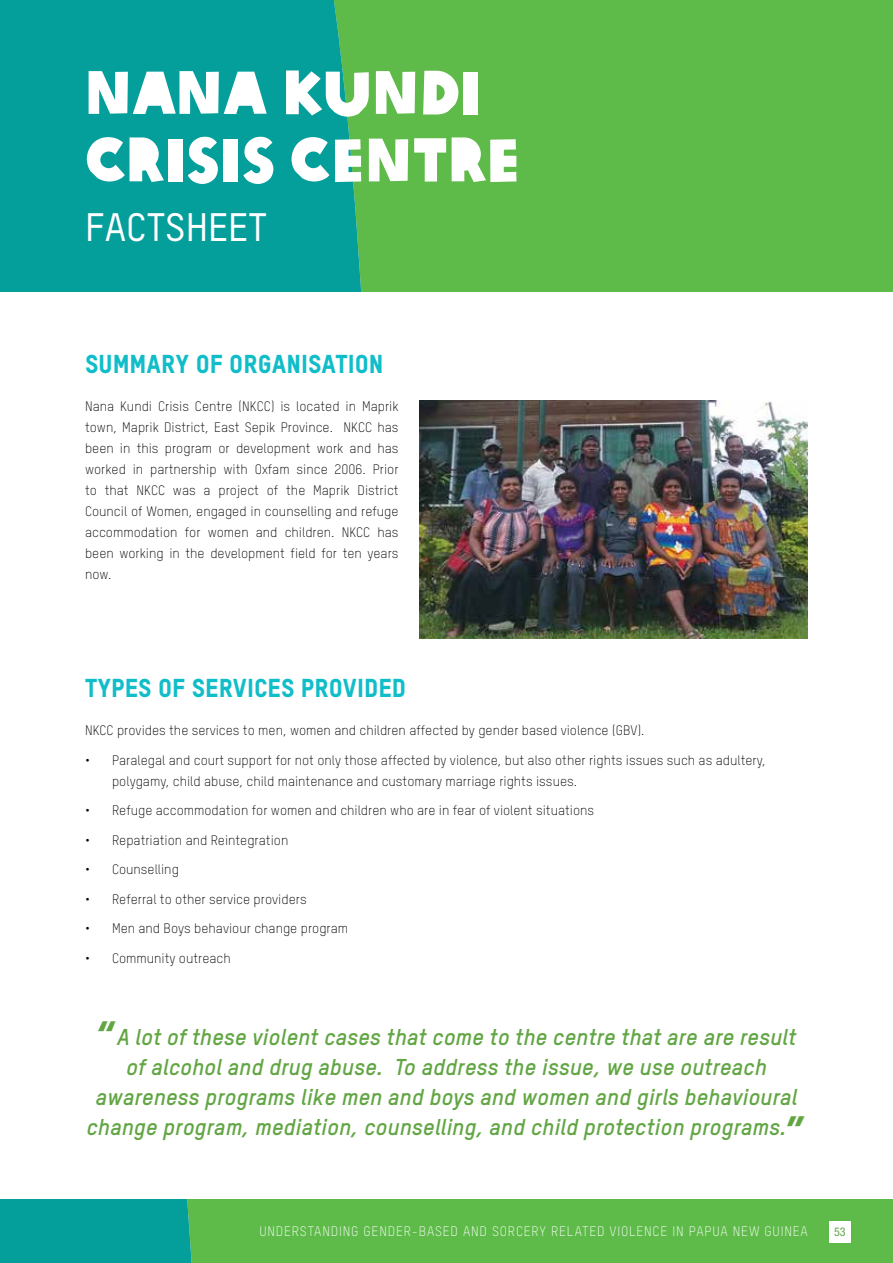
<style>
.page{position:relative;width:893px;height:1263px;background:#fff}
.page>*{position:absolute;margin:0;border:0;box-sizing:border-box;transform-origin:0 0}
.t1{font:60px/67.5px "Oxfam Global Headline";color:#fff}
.t2{font:500 39px "Oxfam TSTARPRO";color:#fff}
.t3{font:25.5px "Oxfam TSTARPRO Headline";color:#10bdc8}
.t4{font:italic 700 22.5px/30px "Oxfam TSTARPRO";color:#62a644;text-align:center}
.t5{font:300 13.5px/21px "Oxfam TSTARPRO";color:#000;text-align:justify}
.t6{font:300 13.5px "Oxfam TSTARPRO";letter-spacing:.06em;color:#fff}
.t7{font:condensed 12px "Helvetica Neue LT Std";color:#62a644}
.s1{font-family:"Oxfam TSTARPRO Headline";font-weight:400;font-style:normal;font-size:43.5px}
</style>
<div class="page">
<div style="left:223px;top:1199px;width:670px;height:64px;background:#5ebb49"></div>
<svg style="left:0;top:1199px;width:223px;height:64px;background:#11a28e"></svg>
<div style="left:829px;top:1221px;width:21px;height:21px;background:#fff"></div>
<div style="left:393px;top:0;width:500px;height:291px;background:#5ebb49"></div>
<svg style="left:0;top:0;width:393px;height:291px;background:#0ea191"></svg>
<img style="left:420px;top:400px;width:388px;height:239px">
<h1 class="t1" style="left:85px;top:53px;width:437px">NANA KUNDI<br>CRISIS CENTRE</h1>
<h2 class="t2" style="left:85px;top:198px;width:183px">FACTSHEET</h2>
<h3 class="t3" style="left:85px;top:344px;width:300px">SUMMARY OF ORGANISATION</h3>
<p class="t5" style="left:85px;top:395px;width:315px">Nana Kundi Crisis Centre (NKCC) is located in Maprik town, Maprik District, East Sepik Province. NKCC has been in this program or development work and has worked in partnership with Oxfam since 2006. Prior to that NKCC was a project of the Maprik District Council of Women, engaged in counselling and refuge accommodation for women and children. NKCC has been working in the development field for ten years now.</p>
<h3 class="t3" style="left:85px;top:669px;width:322px">TYPES OF SERVICES PROVIDED</h3>
<p class="t5" style="left:85px;top:719px;width:561px">NKCC provides the services to men, women and children affected by gender based violence (GBV).</p>
<p class="t5" style="left:112px;top:748px;width:655px;text-indent:-27px">• Paralegal and court support for not only those affected by violence, but also other rights issues such as adultery, polygamy, child abuse, child maintenance and customary marriage rights issues.</p>
<p class="t5" style="left:85px;top:799px;width:511px">• Refuge accommodation for women and children who are in fear of violent situations</p>
<p class="t5" style="left:85px;top:828px;width:205px">• Repatriation and Reintegration</p>
<p class="t5" style="left:85px;top:858px;width:95px">• Counselling</p>
<p class="t5" style="left:85px;top:887px;width:223px">• Referral to other service providers</p>
<p class="t5" style="left:85px;top:917px;width:265px">• Men and Boys behaviour change program</p>
<p class="t5" style="left:85px;top:946px;width:147px">• Community outreach</p>
<p class="t4" style="left:86px;top:1020px;width:721px"><span class="s1">“</span>A lot of these violent cases that come to the centre that are are result of alcohol and drug abuse. To address the issue, we use outreach awareness programs like men and boys and women and girls behavioural change program, mediation, counselling, and child protection programs.<span class="s1">”</span></p>
<p class="t6" style="left:259px;top:1221px;width:550px">UNDERSTANDING GENDER-BASED AND SORCERY RELATED VIOLENCE IN PAPUA NEW GUINEA</p>
<p class="t7" style="left:834px;top:1224px;width:13px">53</p>
</div>
